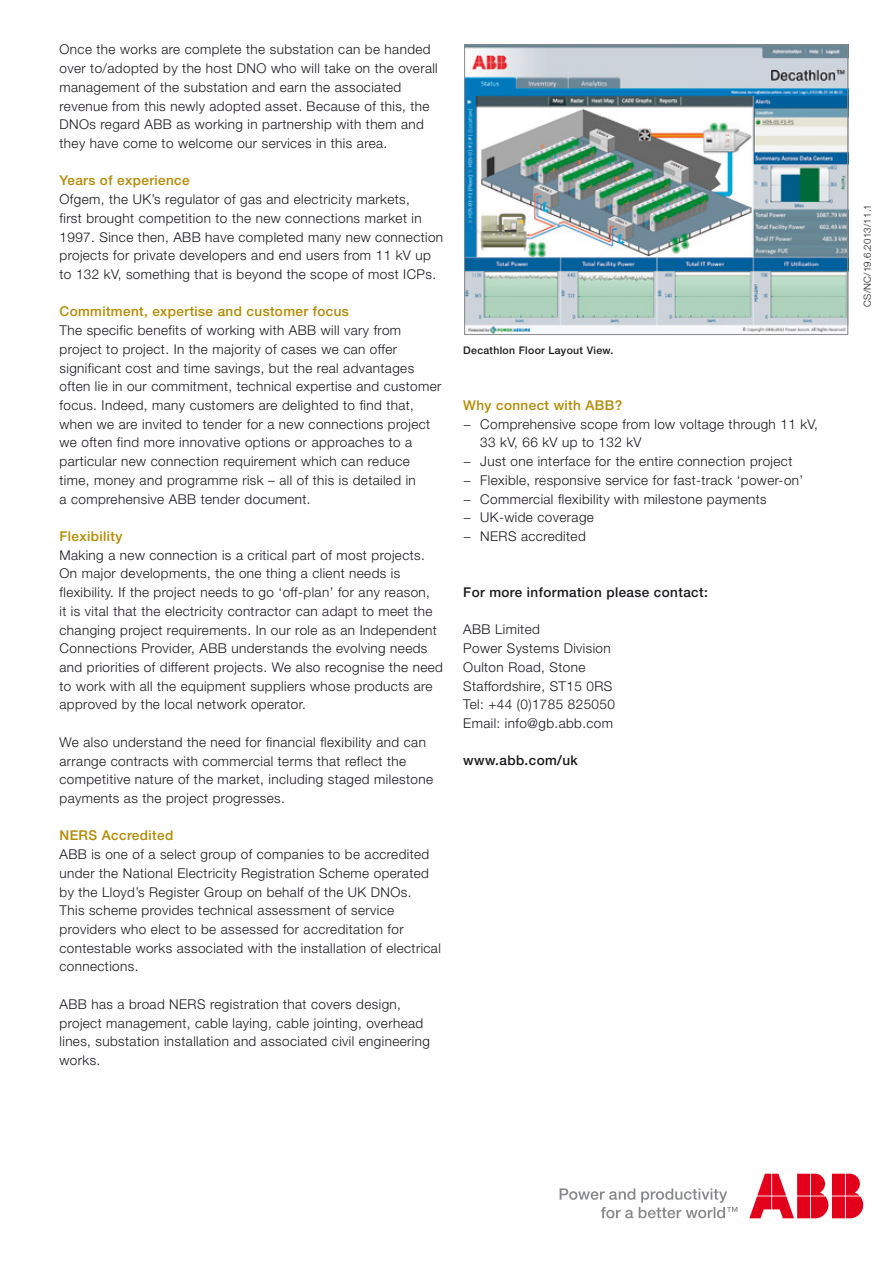
<style>
.page{position:relative;width:893px;height:1263px;background:#fff}
.page>*{position:absolute;margin:0;border:0;box-sizing:border-box;transform-origin:0 0}
.t1{font:300 13.5px/18.8px "Helvetica Neue";letter-spacing:.03em;color:#1a171c}
.t2{font:500 13.5px "Helvetica Neue";letter-spacing:.03em;color:#b48900}
.t3{font:500 13.5px "Helvetica Neue";letter-spacing:.03em;color:#1a171c}
.t4{font:500 10.5px "Helvetica Neue";letter-spacing:.03em;color:#1a171c}
.t5{font:300 9.75px "Helvetica Neue";letter-spacing:.02em;color:#1a171c}
</style>
<div class="page">
<svg style="left:560px;top:1188px;width:177px;height:30px"></svg>
<svg style="left:749px;top:1174px;width:114px;height:44px"></svg>
<img style="left:466px;top:47px;width:380px;height:286px">
<div style="left:464px;top:45px;width:384px;height:290px;border:1px solid #87888a"></div>
<p class="t1" style="left:60px;top:40px;width:380px">Once the works are complete the substation can be handed over to/adopted by the host DNO who will take on the overall management of the substation and earn the associated revenue from this newly adopted asset. Because of this, the DNOs regard ABB as working in partnership with them and they have come to welcome our services in this area.</p>
<p class="t2" style="left:60px;top:173px;width:132px">Years of experience</p>
<p class="t1" style="left:60px;top:190px;width:385px">Ofgem, the UK’s regulator of gas and electricity markets,<br>first brought competition to the new connections market in 1997. Since then, ABB have completed many new connection projects for private developers and end users from 11 kV up to 132 kV, something that is beyond the scope of most ICPs.</p>
<p class="t2" style="left:60px;top:304px;width:291px">Commitment, expertise and customer focus</p>
<p class="t1" style="left:60px;top:321px;width:383px">The specific benefits of working with ABB will vary from project to project. In the majority of cases we can offer significant cost and time savings, but the real advantages often lie in our commitment, technical expertise and customer focus. Indeed, many customers are delighted to find that, when we are invited to tender for a new connections project we often find more innovative options or approaches to a particular new connection requirement which can reduce time, money and programme risk – all of this is detailed in<br>a comprehensive ABB tender document.</p>
<p class="t2" style="left:60px;top:528px;width:64px">Flexibility</p>
<p class="t1" style="left:60px;top:545px;width:385px">Making a new connection is a critical part of most projects.<br>On major developments, the one thing a client needs is flexibility. If the project needs to go ‘off-plan’ for any reason,<br>it is vital that the electricity contractor can adapt to meet the changing project requirements. In our role as an Independent Connections Provider, ABB understands the evolving needs and priorities of different projects. We also recognise the need to work with all the equipment suppliers whose products are approved by the local network operator.</p>
<p class="t1" style="left:60px;top:732px;width:375px">We also understand the need for financial flexibility and can arrange contracts with commercial terms that reflect the competitive nature of the market, including staged milestone payments as the project progresses.</p>
<p class="t2" style="left:60px;top:827px;width:115px">NERS Accredited</p>
<p class="t1" style="left:60px;top:845px;width:383px">ABB is one of a select group of companies to be accredited under the National Electricity Registration Scheme operated by the Lloyd’s Register Group on behalf of the UK DNOs.<br>This scheme provides technical assessment of service providers who elect to be assessed for accreditation for contestable works associated with the installation of electrical connections.</p>
<p class="t1" style="left:60px;top:994px;width:372px">ABB has a broad NERS registration that covers design, project management, cable laying, cable jointing, overhead lines, substation installation and associated civil engineering works.</p>
<p class="t4" style="left:463px;top:344px;width:152px">Decathlon Floor Layout View.</p>
<p class="t2" style="left:463px;top:397px;width:160px">Why connect with ABB?</p>
<p class="t1" style="left:463px;top:414px;width:356px">− Comprehensive scope from low voltage through 11 kV,</p>
<p class="t1" style="left:480px;top:433px;width:163px">33 kV, 66 kV up to 132 kV</p>
<p class="t1" style="left:463px;top:452px;width:331px">− Just one interface for the entire connection project</p>
<p class="t1" style="left:463px;top:470px;width:342px">− Flexible, responsive service for fast-track ‘power-on’</p>
<p class="t1" style="left:463px;top:489px;width:305px">− Commercial flexibility with milestone payments</p>
<p class="t1" style="left:463px;top:508px;width:132px">− UK-wide coverage</p>
<p class="t1" style="left:463px;top:526px;width:124px">− NERS accredited</p>
<p class="t3" style="left:463px;top:584px;width:246px">For more information please contact:</p>
<p class="t1" style="left:463px;top:620px;width:153px">ABB Limited<br>Power Systems Division<br>Oulton Road, Stone<br>Staffordshire, ST15 0RS<br>Tel: +44 (0)1785 825050<br>Email: info@gb.abb.com</p>
<p class="t3" style="left:463px;top:753px;width:116px">www.abb.com/uk</p>
<p class="t5" style="left:861px;top:307px;width:104px;rotate:-90deg">CS/NC/19.6.2013/11.1</p>
</div>
